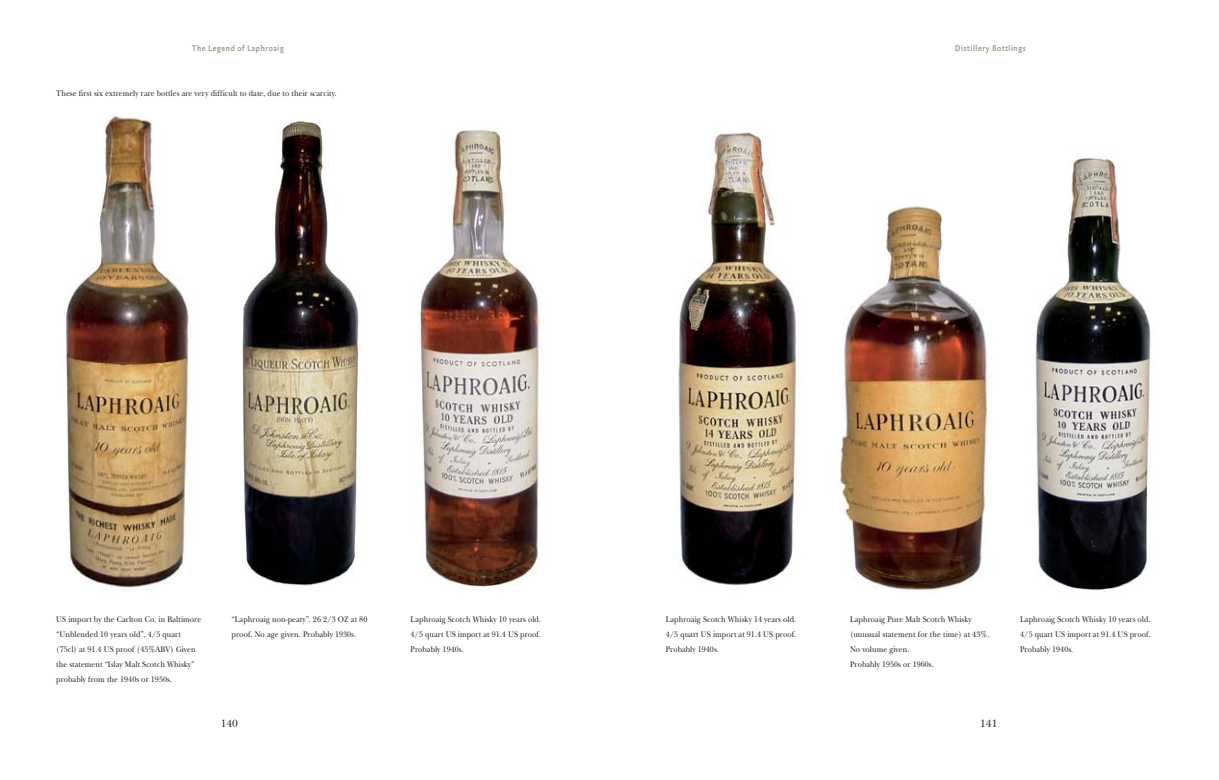
<style>
.page{position:relative;width:1219px;height:780px;background:#fff}
.page>*{position:absolute;margin:0;border:0;box-sizing:border-box;transform-origin:0 0}
.t1{font:11px "New Baskerville";color:#231f20}
.t2{font:8.5px/15px "New Baskerville";letter-spacing:.01em;color:#231f20;scale:.9 1}
.t3{font:500 8.5px "DTL Caspari ST";letter-spacing:.08em;color:#999284;scale:.9 1}
</style>
<div class="page">
<img style="left:66px;top:116px;width:123px;height:472px">
<img style="left:242px;top:121px;width:117px;height:465px">
<img style="left:420px;top:129px;width:120px;height:459px">
<img style="left:678px;top:132px;width:118px;height:454px">
<img style="left:1035px;top:156px;width:116px;height:434px">
<img style="left:838px;top:206px;width:154px;height:384px">
<p class="t3" style="left:192px;top:45px;width:103px">The Legend of Laphroaig</p>
<p class="t3" style="left:955px;top:45px;width:80px">Distillery Bottlings</p>
<p class="t2" style="left:56px;top:87px;width:313px">These first six extremely rare bottles are very difficult to date, due to their scarcity.</p>
<p class="t2" style="left:56px;top:612px;width:163px">US import by the Carlton Co. in Baltimore “Unblended 10 years old”, 4/5 quart (75cl) at 91.4 US proof (45%ABV) Given the statement “Islay Malt Scotch Whisky” probably from the 1940s or 1950s.</p>
<p class="t2" style="left:232px;top:612px;width:152px">“Laphroaig non-peaty”. 26 2/3 OZ at 80 proof. No age given. Probably 1930s.</p>
<p class="t2" style="left:411px;top:612px;width:147px;text-align:justify">Laphroaig Scotch Whisky 10 years old.<br>4/5 quart US import at 91.4 US proof.<br>Probably 1940s.</p>
<p class="t2" style="left:666px;top:612px;width:147px;text-align:justify">Laphroaig Scotch Whisky 14 years old.<br>4/5 quart US import at 91.4 US proof.<br>Probably 1940s.</p>
<p class="t2" style="left:850px;top:612px;width:156px">Laphroaig Pure Malt Scotch Whisky (unusual statement for the time) at 43%.<br>No volume given.<br>Probably 1950s or 1960s.</p>
<p class="t2" style="left:1020px;top:612px;width:147px;text-align:justify">Laphroaig Scotch Whisky 10 years old.<br>4/5 quart US import at 91.4 US proof.<br>Probably 1940s.</p>
<p class="t1" style="left:221px;top:719px;width:19px">140</p>
<p class="t1" style="left:980px;top:719px;width:19px">141</p>
</div>
